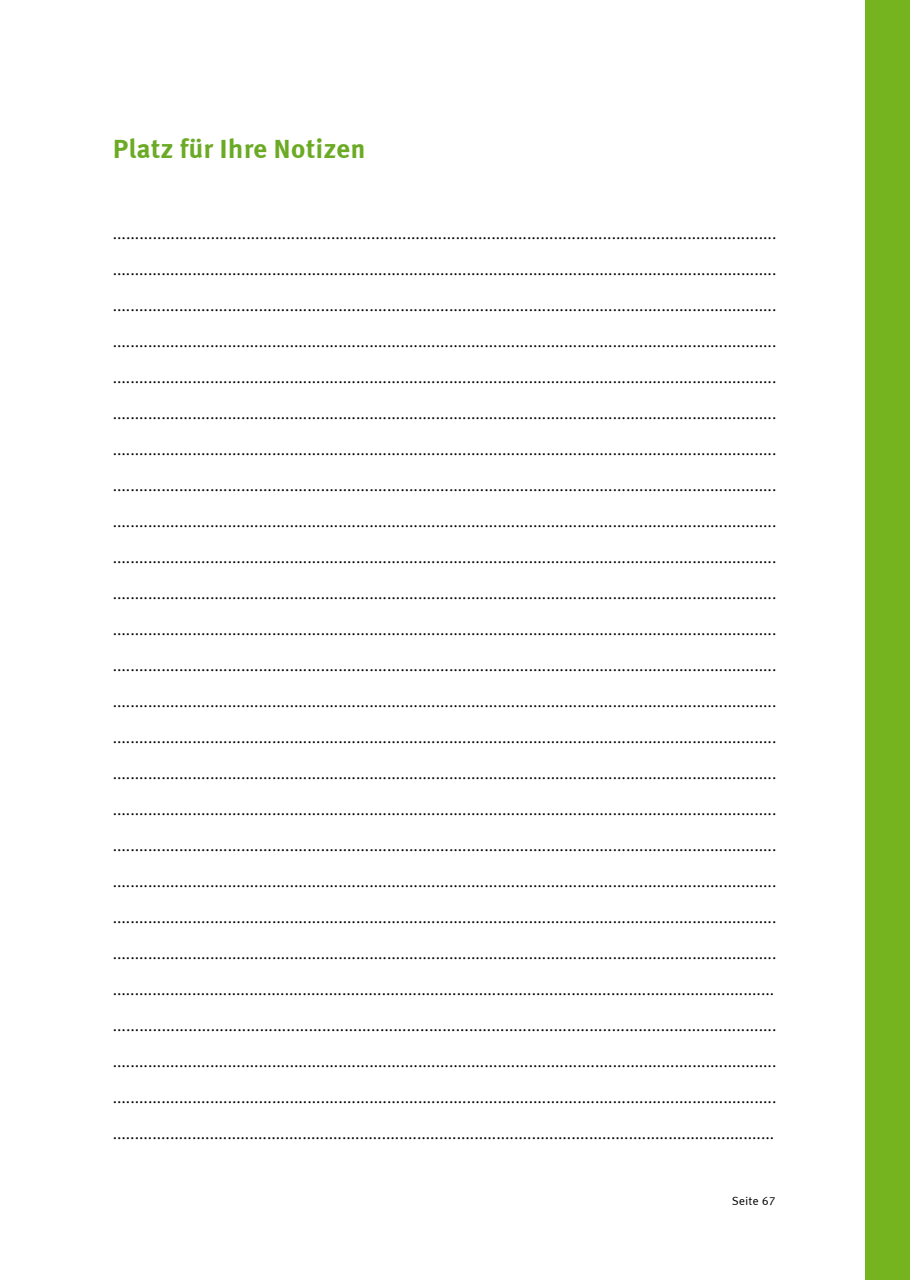
<style>
.page{position:relative;width:910px;height:1280px;background:#fff}
.page>*{position:absolute;margin:0;border:0;box-sizing:border-box;transform-origin:0 0}
.t1{font:700 27px "Meta Correspondence";color:#6baa24}
.t2{font:15px "Meta Correspondence";color:#000}
.t3{font:12px "Meta Correspondence";color:#000}
</style>
<div class="page">
<div style="left:865px;top:0;width:45px;height:1280px;background:#76b41f"></div>
<h1 class="t1" style="left:113px;top:133px;width:254px">Platz für Ihre N otizen</h1>
<p class="t2" style="left:113px;top:225px;width:665px">.....................................................................................................................................................</p>
<p class="t2" style="left:113px;top:261px;width:665px">......................................................................................................................................................</p>
<p class="t2" style="left:113px;top:297px;width:665px">......................................................................................................................................................</p>
<p class="t2" style="left:113px;top:333px;width:665px">......................................................................................................................................................</p>
<p class="t2" style="left:113px;top:369px;width:665px">......................................................................................................................................................</p>
<p class="t2" style="left:113px;top:405px;width:665px">......................................................................................................................................................</p>
<p class="t2" style="left:113px;top:441px;width:665px">......................................................................................................................................................</p>
<p class="t2" style="left:113px;top:477px;width:665px">......................................................................................................................................................</p>
<p class="t2" style="left:113px;top:513px;width:665px">......................................................................................................................................................</p>
<p class="t2" style="left:113px;top:549px;width:665px">......................................................................................................................................................</p>
<p class="t2" style="left:113px;top:585px;width:665px">......................................................................................................................................................</p>
<p class="t2" style="left:113px;top:621px;width:665px">......................................................................................................................................................</p>
<p class="t2" style="left:113px;top:657px;width:665px">......................................................................................................................................................</p>
<p class="t2" style="left:113px;top:693px;width:665px">......................................................................................................................................................</p>
<p class="t2" style="left:113px;top:729px;width:665px">......................................................................................................................................................</p>
<p class="t2" style="left:113px;top:765px;width:665px">......................................................................................................................................................</p>
<p class="t2" style="left:113px;top:801px;width:665px">......................................................................................................................................................</p>
<p class="t2" style="left:113px;top:837px;width:665px">......................................................................................................................................................</p>
<p class="t2" style="left:113px;top:873px;width:665px">......................................................................................................................................................</p>
<p class="t2" style="left:113px;top:909px;width:665px">......................................................................................................................................................</p>
<p class="t2" style="left:113px;top:945px;width:665px">......................................................................................................................................................</p>
<p class="t2" style="left:113px;top:981px;width:663px">......................................................................................................................................................</p>
<p class="t2" style="left:113px;top:1017px;width:665px">.....................................................................................................................................................</p>
<p class="t2" style="left:113px;top:1053px;width:665px">......................................................................................................................................................</p>
<p class="t2" style="left:113px;top:1089px;width:665px">......................................................................................................................................................</p>
<p class="t2" style="left:113px;top:1125px;width:663px">......................................................................................................................................................</p>
<p class="t3" style="left:732px;top:1193px;width:45px">Seite 67</p>
</div>
